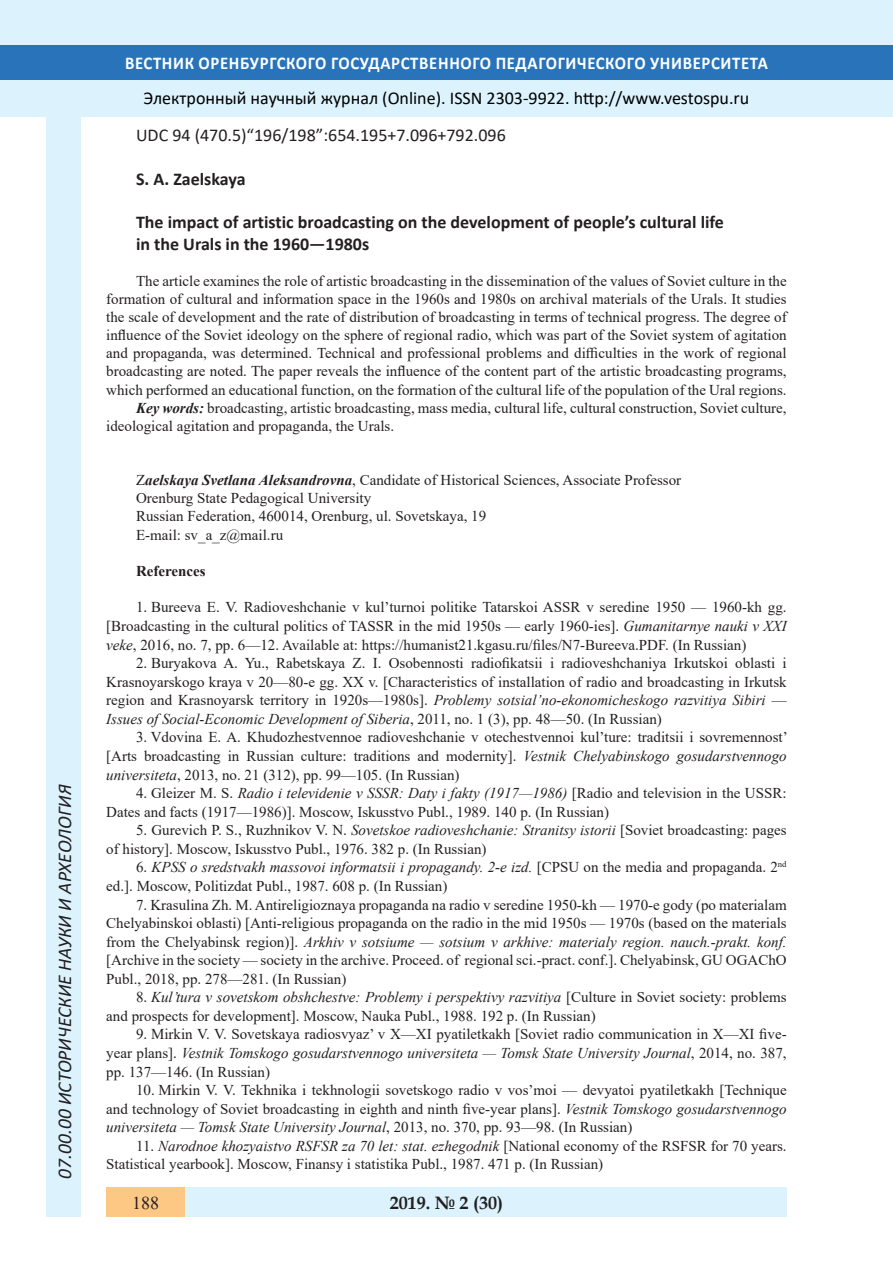
<style>
.page{position:relative;width:893px;height:1263px;background:#fff}
.page>*{position:absolute;margin:0;border:0;box-sizing:border-box;transform-origin:0 0}
.t1{font:italic 19.5px "Calibri";color:#231f20}
.Заголовок_2{font:700 18px "Calibri";color:#231f20}
.t2{font:18px "Calibri";color:#000}
.t3{font:700 18px "Calibri";letter-spacing:.04em;color:#fff;scale:.93 1}
.Заголовок_2-2{font:18px "Calibri";color:#231f20}
.t4{font:700 18px "Book Antiqua";color:#231f20}
.t5{font:18px "Times New Roman";color:#231f20}
.литература{font:15px/18.6px "Times New Roman";color:#231f20;text-align:justify}
.литература-2{font:700 15px "Times New Roman";color:#231f20}
.s1{font-weight:700;font-style:italic}
.s2{font-style:italic}
</style>
<div class="page">
<div style="left:0;top:0;width:893px;height:116px;background:#dcf2fc"></div>
<div style="left:0;top:45px;width:893px;height:34px;background:#2873ba"></div>
<div style="left:106px;top:1188px;width:681px;height:29px;background:#dcf2fc"></div>
<div style="left:106px;top:1188px;width:79px;height:29px;background:#fdc784"></div>
<div style="left:47px;top:116px;width:34px;height:1101px;background:#dcf2fc"></div>
<h1 class="t1" style="left:51px;top:1179px;width:395px;rotate:-90deg">07.00.00 ИСТОРИЧЕСКИЕ НАУКИ И АРХЕОЛОГИЯ</h1>
<h1 class="t1" style="left:51px;top:1105px;width:206px;rotate:-90deg">БИОЛОГИЧЕСКИЕ НАУКИ</h1>
<h1 class="t1" style="left:51px;top:1169px;width:11px;rotate:-90deg">3</h1>
<p class="t3" style="left:125px;top:50px;width:693px">ВЕСТНИК ОРЕНБУРГСКОГО ГОСУДАРСТВЕННОГО ПЕДАГОГИЧЕСКОГО УНИВЕРСИТЕТА</p>
<p class="t2" style="left:144px;top:85px;width:607px">Электронный научный журнал (Online). ISSN 2303-9922. http://www.vestospu.ru</p>
<p class="t2" style="left:583px;top:85px;width:13px">t</p>
<p class="t2" style="left:583px;top:85px;width:13px">t</p>
<p class="Заголовок_2-2" style="left:136px;top:123px;width:371px">UDC 94 (470.5)“196/198”:654.195+7.096+792.096</p>
<p class="Заголовок_2" style="left:136px;top:166px;width:111px">S. A. Zaelskaya</p>
<p class="Заголовок_2" style="left:136px;top:209px;width:589px">The impact of artistic broadcasting on the development of people’s cultural life</p>
<p class="Заголовок_2" style="left:136px;top:231px;width:235px">in the Urals in the 1960—1980s</p>
<p class="литература" style="left:106px;top:271px;width:682px;line-height:18.1px;text-indent:30px">The article examines the role of artistic broadcasting in the dissemination of the values of Soviet culture in the formation of cultural and information space in the 1960s and 1980s on archival materials of the Urals. It studies the scale of development and the rate of distribution of broadcasting in terms of technical progress. The degree of influence of the Soviet ideology on the sphere of regional radio, which was part of the Soviet system of agitation and propaganda, was determined. Technical and professional problems and difficulties in the work of regional broadcasting are noted. The paper reveals the influence of the content part of the artistic broadcasting programs, which performed an educational function, on the formation of the cultural life of the population of the Ural regions.</p>
<p class="литература" style="left:106px;top:398px;width:682px;line-height:18.1px;text-indent:30px"><span class="s1">Key words:</span> broadcasting, artistic broadcasting, mass media, cultural life, cultural construction, Soviet culture, ideological agitation and propaganda, the Urals.</p>
<p class="литература" style="left:136px;top:470px;width:547px">Z<span class="s1">aelskaya Svetlana Aleksandrovna</span>, Candidate of Historical Sciences, Associate Professor</p>
<p class="литература" style="left:136px;top:488px;width:237px">Orenburg State Pedagogical University</p>
<p class="литература" style="left:136px;top:507px;width:352px">Russian Federation, 460014, Orenburg, ul. Sovetskaya, 19</p>
<p class="литература" style="left:136px;top:525px;width:149px">E-mail: sv_a_z@mail.ru</p>
<p class="литература-2" style="left:136px;top:560px;width:71px">References</p>
<p class="литература" style="left:106px;top:598px;width:682px;text-indent:30px">1. Bureeva E. V. Radioveshchanie v kul’turnoi politike Tatarskoi ASSR v seredine 1950 — 1960-kh gg. [Broadcasting in the cultural politics of TASSR in the mid 1950s — early 1960-ies]. <span class="s2">Gumanitarnye nauki v XXI veke</span>, 2016, no. 7, pp. 6—12. Available at: https://humanist21.kgasu.ru/files/N7-Bureeva.PDF. (In Russian)</p>
<p class="литература" style="left:106px;top:653px;width:682px;text-indent:30px">2. Buryakova A. Yu., Rabetskaya Z. I. Osobennosti radiofikatsii i radioveshchaniya Irkutskoi oblasti i Krasnoyarskogo kraya v 20—80-e gg. XX v. [Characteristics of installation of radio and broadcasting in Irkutsk region and Krasnoyarsk territory in 1920s—1980s]. <span class="s2">Problemy sotsial’no-ekonomicheskogo razvitiya Sibiri</span> — <span class="s2">Issues of Social-Economic Development of Siberia</span>, 2011, no. 1 (3), pp. 48—50. (In Russian)</p>
<p class="литература" style="left:106px;top:728px;width:683px;text-indent:30px">3. Vdovina E. A. Khudozhestvennoe radioveshchanie v otechestvennoi kul’ture: traditsii i sovremennost’ [Arts broadcasting in Russian culture: traditions and modernity]. <span class="s2">Vestnik Chelyabinskogo gosudarstvennogo universiteta</span>, 2013, no. 21 (312), pp. 99—105. (In Russian)</p>
<p class="литература" style="left:106px;top:783px;width:682px;text-indent:30px">4. Gleizer M. S. <span class="s2">Radio i televidenie v SSSR: Daty i fakty (1917—1986)</span> [Radio and television in the USSR:<br>Dates and facts (1917—1986)]. Moscow, Iskusstvo Publ., 1989. 140 p. (In Russian)</p>
<p class="литература" style="left:106px;top:820px;width:682px;text-indent:30px">5. Gurevich P. S., Ruzhnikov V. N. <span class="s2">Sovetskoe radioveshchanie: Stranitsy istorii</span> [Soviet broadcasting: pages of history]. Moscow, Iskusstvo Publ., 1976. 382 p. (In Russian)</p>
<p class="литература" style="left:106px;top:857px;width:682px;text-indent:30px">6. <span class="s2">KPSS o sredstvakh massovoi informatsii i propagandy. 2-e izd.</span> [CPSU on the media and propaganda. 2<sup>nd </sup>ed.]. Moscow, Politizdat Publ., 1987. 608 p. (In Russian)</p>
<p class="литература" style="left:106px;top:895px;width:682px;text-indent:30px">7. Krasulina Zh. M. Antireligioznaya propaganda na radio v seredine 1950-kh — 1970-e gody (po materialam Chelyabinskoi oblasti) [Anti-religious propaganda on the radio in the mid 1950s — 1970s (based on the materials from the Chelyabinsk region)]. <span class="s2">Arkhiv v sotsiume — sotsium v arkhive: materialy region. nauch.-prakt. konf. </span>[Archive in the society — society in the archive. Proceed. of regional sci.-pract. conf.]. Chelyabinsk, GU OGAChO Publ., 2018, pp. 278—281. (In Russian)</p>
<p class="литература" style="left:106px;top:987px;width:682px;text-indent:30px">8. <span class="s2">Kul’tura v sovetskom obshchestve: Problemy i perspektivy razvitiya</span> [Culture in Soviet society: problems and prospects for development]. Moscow, Nauka Publ., 1988. 192 p. (In Russian)</p>
<p class="литература" style="left:106px;top:1025px;width:682px;text-indent:30px">9. Mirkin V. V. Sovetskaya radiosvyaz’ v X—XI pyatiletkakh [Soviet radio communication in X—XI five&shy;year plans]. <span class="s2">Vestnik Tomskogo gosudarstvennogo universiteta — Tomsk State University Journal</span>, 2014, no. 387, pp. 137—146. (In Russian)</p>
<p class="литература" style="left:106px;top:1080px;width:682px;text-indent:30px">10. Mirkin V. V. Tekhnika i tekhnologii sovetskogo radio v vos’moi — devyatoi pyatiletkakh [Technique and technology of Soviet broadcasting in eighth and ninth five-year plans]. <span class="s2">Vestnik Tomskogo gosudarstvennogo universiteta — Tomsk State University Journal</span>, 2013, no. 370, pp. 93—98. (In Russian)</p>
<p class="литература" style="left:106px;top:1136px;width:682px;text-indent:30px">11. <span class="s2">Narodnoe khozyaistvo RSFSR za 70 let: stat. ezhegodnik</span> [National economy of the RSFSR for 70 years.<br>Statistical yearbook]. Moscow, Finansy i statistika Publ., 1987. 471 p. (In Russian)</p>
<p class="t4" style="left:390px;top:1190px;width:115px">2019. № 2 (30)</p>
<p class="t5" style="left:132px;top:1190px;width:28px">188</p>
<p class="t4" style="left:488px;top:1190px;width:10px">6</p>
<p class="t4" style="left:417px;top:1190px;width:10px">8</p>
<p class="t4" style="left:460px;top:1190px;width:39px">1 25</p>
</div>
